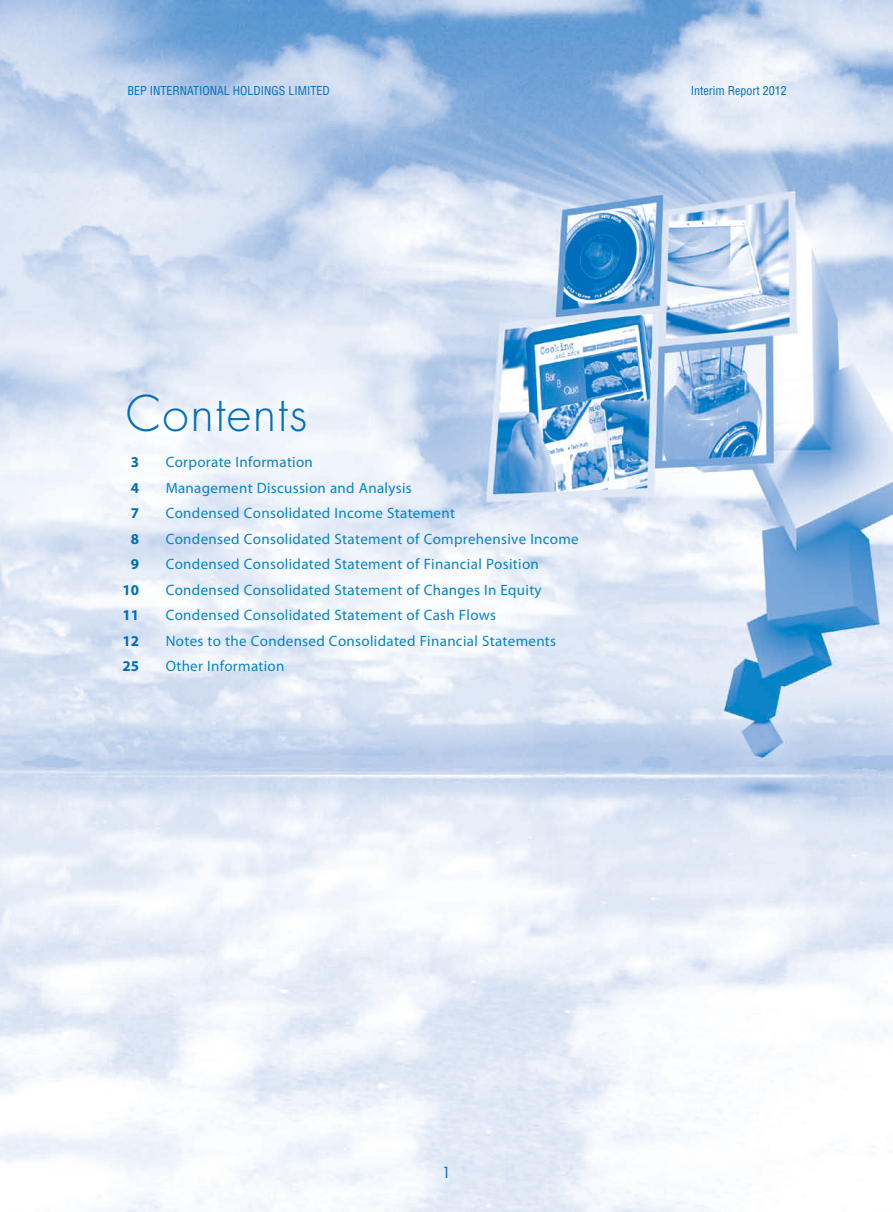
<style>
.page{position:relative;width:893px;height:1212px;background:#fff}
.page>*{position:absolute;margin:0;border:0;box-sizing:border-box;transform-origin:0 0}
.t1{font:300 48px "Futura Std";letter-spacing:.03em;color:#006ebb}
.t2{font:15px/25.5px "Myriad Pro";letter-spacing:.02em;color:#0684c8}
.t3{font:700 15px/25.5px "Myriad Pro";letter-spacing:.02em;color:#006ebb;text-align:center}
.t4{font:15px "Futura Std";color:#006ebb}
.t5{font:condensed 12px "Helvetica LT Std";color:#006ebb}
</style>
<div class="page">
<img style="left:1px;top:0;width:892px;height:1212px">
<img style="left:0;top:0;width:1px;height:1212px">
<p class="t5" style="left:128px;top:83px;width:204px">BEP INTERNATIONAL HOLDINGS LIMITED</p>
<p class="t5" style="left:691px;top:83px;width:97px">Interim Report 2012</p>
<h1 class="t1" style="left:126px;top:384px;width:183px">Contents</h1>
<p class="t2" style="left:166px;top:449px;width:415px">Corporate Information<br>Management Discussion and Analysis<br>Condensed Consolidated Income Statement<br>Condensed Consolidated Statement of Comprehensive Income Condensed Consolidated Statement of Financial Position Condensed Consolidated Statement of Changes In Equity Condensed Consolidated Statement of Cash Flows<br>Notes to the Condensed Consolidated Financial Statements Other Information</p>
<p class="t3" style="left:122px;top:449px;width:18px">3<br>4<br>7<br>8<br>9<br>10<br>11<br>12<br>25</p>
<p class="t4" style="left:442px;top:1162px;width:11px">1</p>
</div>
